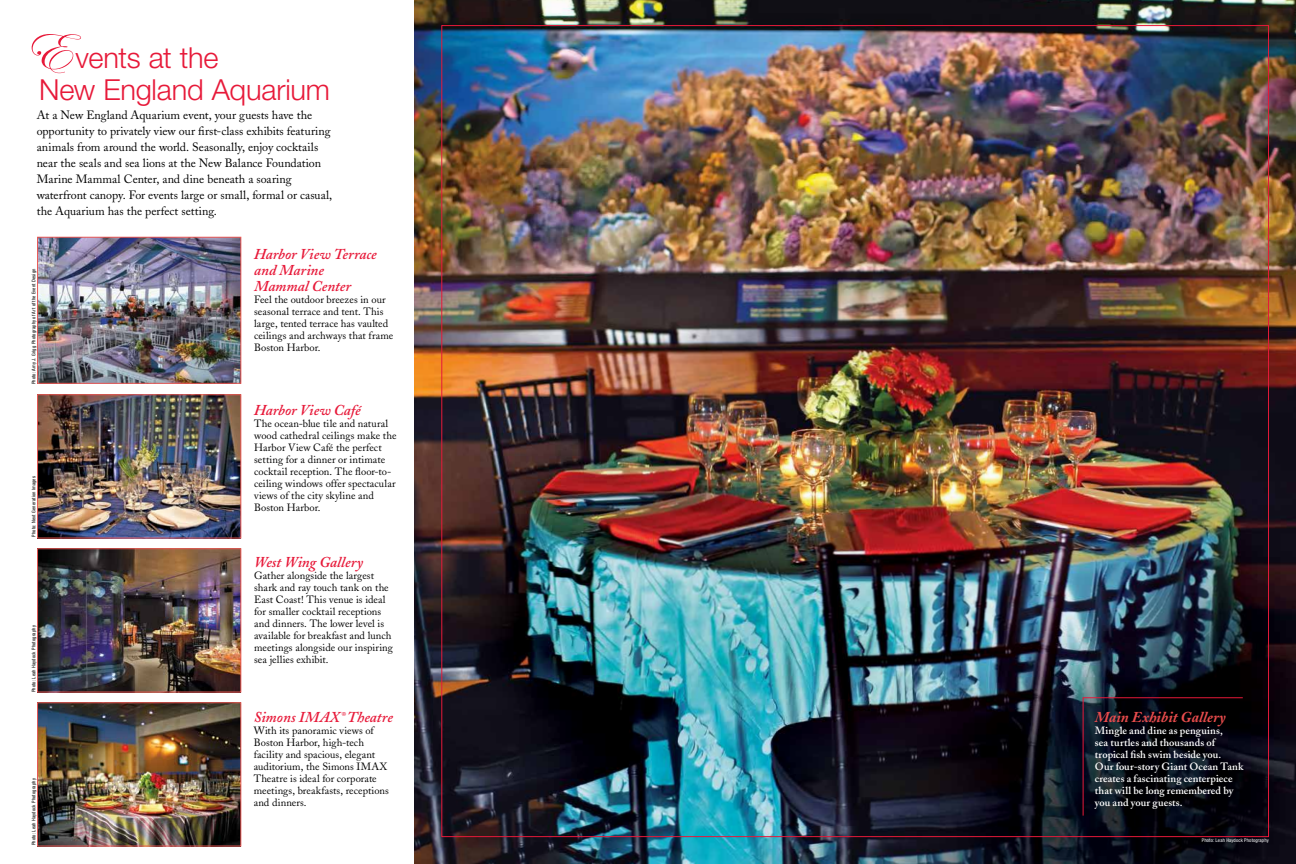
<style>
.page{position:relative;width:1296px;height:864px;background:#fff}
.page>*{position:absolute;margin:0;border:0;box-sizing:border-box;transform-origin:0 0}
.t1{font:300 29px/32px "Helvetica Neue LT Std";letter-spacing:-.01em;color:#e71939}
.t2{font:italic 600 15px/16px "Adobe Caslon";color:#e71939}
.t3{font:italic 700 15px "Adobe Caslon";letter-spacing:.005em;color:#ea4c4d}
.t4{font:12px/16px "Adobe Caslon";color:#000}
.t5{font:10.5px/12px "Adobe Caslon";letter-spacing:.005em;color:#000}
.t6{font:600 10.5px/12px "Adobe Caslon";letter-spacing:.01em;color:#fff}
.t7{font:condensed 5px "Helvetica Neue LT Std";letter-spacing:.03em;color:#000}
.t8{font:condensed 5px "Helvetica Neue LT Std";letter-spacing:.03em;color:#fff}
.s1{font-family:"Edwardian Script ITC";font-weight:400;font-size:56px}
</style>
<div class="page">
<img style="left:414px;top:0;width:882px;height:864px">
<svg style="left:1082px;top:697px;width:161px;height:119px;background:#090a12"></svg>
<img style="left:39px;top:550px;width:200px;height:140px">
<div style="left:37px;top:548px;width:204px;height:144px;border:1px solid #eb5854"></div>
<img style="left:39px;top:396px;width:200px;height:140px">
<div style="left:37px;top:394px;width:204px;height:144px;border:1px solid #eb5854"></div>
<img style="left:39px;top:704px;width:200px;height:140px">
<div style="left:37px;top:702px;width:204px;height:144px;border:1px solid #eb5854"></div>
<img style="left:39px;top:239px;width:200px;height:143px">
<div style="left:37px;top:237px;width:204px;height:147px;border:1px solid #eb5854"></div>
<h1 class="t1" style="left:39px;top:41px;width:293px;text-indent:-16px"><span class="s1">E</span>vents at the<br>New England Aquarium</h1>
<p class="t4" style="left:37px;top:108px;width:297px">At a New England Aquarium event, your guests have the opportunity to privately view our first-class exhibits featuring animals from around the world. Seasonally, enjoy cocktails near the seals and sea lions at the New Balance Foundation Marine Mammal Center, and dine beneath a soaring waterfront canopy. For events large or small, formal or casual, the Aquarium has the perfect setting.</p>
<p class="t7" style="left:31px;top:384px;width:117px;rotate:-90deg">Photo: Amy J. Grigg Photography of Art of the Event Design</p>
<p class="t7" style="left:31px;top:537px;width:62px;rotate:-90deg">Photo: Next Generation Images</p>
<p class="t7" style="left:31px;top:692px;width:68px;rotate:-90deg">Photo: Leah Haydock Photography</p>
<p class="t7" style="left:31px;top:845px;width:68px;rotate:-90deg">Photo: Leah Haydock Photography</p>
<h2 class="t2" style="left:254px;top:247px;width:124px">Harbor View Terrace and Marine<br>Mammal Center</h2>
<p class="t5" style="left:254px;top:294px;width:141px">Feel the outdoor breezes in our seasonal terrace and tent. This large, tented terrace has vaulted ceilings and archways that frame<br>Boston Harbor.</p>
<h2 class="t2" style="left:254px;top:403px;width:108px">Harbor View Café</h2>
<p class="t5" style="left:254px;top:418px;width:144px">The ocean-blue tile and natural wood cathedral ceilings make the<br>Harbor View Café the perfect setting for a dinner or intimate cocktail reception. The floor-to&shy;ceiling windows offer spectacular views of the city skyline and<br>Boston Harbor.</p>
<h2 class="t2" style="left:254px;top:555px;width:110px">West Wing Gallery</h2>
<p class="t5" style="left:254px;top:570px;width:140px">Gather alongside the largest shark and ray touch tank on the<br>East Coast! This venue is ideal for smaller cocktail receptions and dinners. The lower level is available for breakfast and lunch meetings alongside our inspiring sea jellies exhibit.</p>
<h2 class="t2" style="left:254px;top:710px;width:141px">Simons IMAX<sup>®</sup> Theatre</h2>
<p class="t5" style="left:254px;top:725px;width:137px">With its panoramic views of<br>Boston Harbor, high-tech facility and spacious, elegant auditorium, the Simons IMAX<br>Theatre is ideal for corporate meetings, breakfasts, receptions and dinners.</p>
<h2 class="t3" style="left:1095px;top:709px;width:133px">Main Exhibit Gallery</h2>
<p class="t6" style="left:1095px;top:725px;width:150px">Mingle and dine as penguins,<br>sea turtles and thousands of tropical fish swim beside you.<br>Our four-story Giant Ocean Tank creates a fascinating centerpiece that will be long remembered by you and your guests.</p>
<p class="t8" style="left:1202px;top:837px;width:68px">Photo: Leah Haydock Photography</p>
</div>
